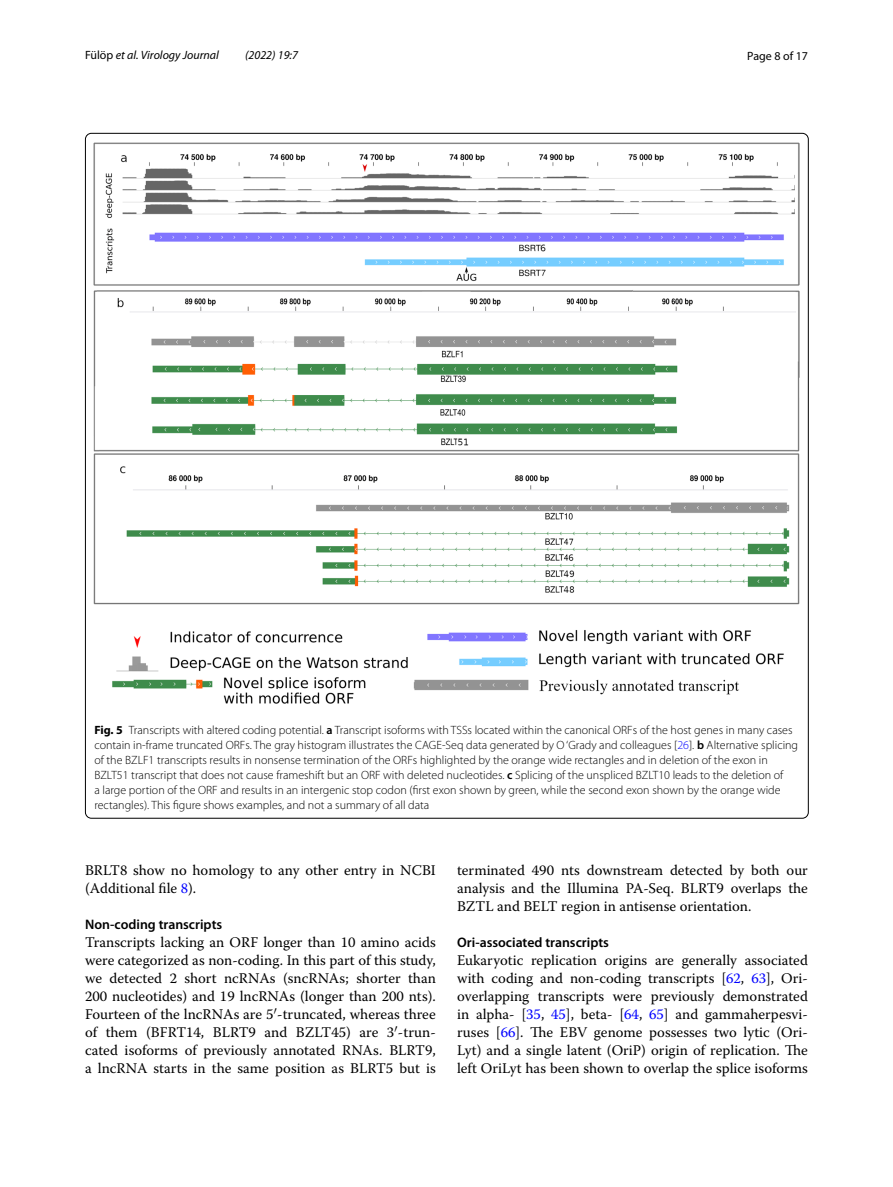
<style>
.page{position:relative;width:893px;height:1187px;background:#fff}
.page>*{position:absolute;margin:0;border:0;box-sizing:border-box;transform-origin:0 0}
.t1{font:14.7px/18px "Warnock Pro";color:#000;text-align:justify}
.t2{font:600 13.8px "Myriad Pro";color:#000}
.t3{font:300 12px/15px "Myriad Pro";color:#000}
.t4{font:italic 12px "Myriad Pro";color:#000}
.t5{font:12px "Myriad Pro";color:#000}
.s1{font-style:normal}
.s2{font-weight:700}
.s3{font-weight:600}
.s4{color:#00f}
</style>
<div class="page">
<img style="left:94px;top:142px;width:706px;height:562px">
<p class="t4" style="left:85px;top:48px;width:135px"><span class="s1">Fülöp</span> et al. Virology Journal</p>
<p class="t4" style="left:245px;top:48px;width:54px">(2022) 19:7</p>
<p class="t5" style="left:747px;top:48px;width:62px">Page 8 of 17</p>
<p class="t3" style="left:94px;top:722px;width:705px"><span class="s2">Fig. 5</span> Transcripts with altered coding potential. <span class="s3">a</span> Transcript isoforms with TSSs located within the canonical ORFs of the host genes in many cases contain in-frame truncated ORFs. The gray histogram illustrates the CAGE-Seq data generated by O ‘Grady and colleagues [<span class="s4">26</span>]. <span class="s3">b</span> Alternative splicing of the BZLF1 transcripts results in nonsense termination of the ORFs highlighted by the orange wide rectangles and in deletion of the exon in BZLT51 transcript that does not cause frameshift but an ORF with deleted nucleotides. <span class="s3">c</span> Splicing of the unspliced BZLT10 leads to the deletion of<br>a large portion of the ORF and results in an intergenic stop codon (first exon shown by green, while the second exon shown by the orange wide rectangles). This figure shows examples, and not a summary of all data</p>
<p class="t1" style="left:85px;top:860px;width:352px">BRLT8 show no homology to any other entry in NCBI (Additional file <span class="s4">8</span>).</p>
<p class="t2" style="left:85px;top:915px;width:139px">Non‑coding transcripts</p>
<p class="t1" style="left:85px;top:932px;width:352px">Transcripts lacking an ORF longer than 10 amino acids were categorized as non-coding. In this part of this study, we detected 2 short ncRNAs (sncRNAs; shorter than 200 nucleotides) and 19 lncRNAs (longer than 200 nts).<br>Fourteen of the lncRNAs are 5 -truncated, whereas three of them (BFRT14, BLRT9 and BZLT45) are 3 -trun&shy;cated isoforms of previously annotated RNAs. BLRT9, a lncRNA starts in the same position as BLRT5 but is</p>
<p class="t1" style="left:457px;top:860px;width:352px">terminated 490 nts downstream detected by both our analysis and the Illumina PA-Seq. BLRT9 overlaps the BZTL and BELT region in antisense orientation.</p>
<p class="t2" style="left:457px;top:933px;width:153px">Ori‑associated transcripts</p>
<p class="t1" style="left:457px;top:950px;width:352px">Eukaryotic replication origins are generally associated with coding and non-coding transcripts [<span class="s4">62</span>, <span class="s4">63</span>], Ori&shy;overlapping transcripts were previously demonstrated in alpha- [<span class="s4">35</span>, <span class="s4">45</span>], beta- [<span class="s4">64</span>, <span class="s4">65</span>] and gammaherpesvi&shy;ruses [<span class="s4">66</span>]. The EBV genome possesses two lytic (Ori-Lyt) and a single latent (OriP) origin of replication. The left OriLyt has been shown to overlap the splice isoforms</p>
</div>
